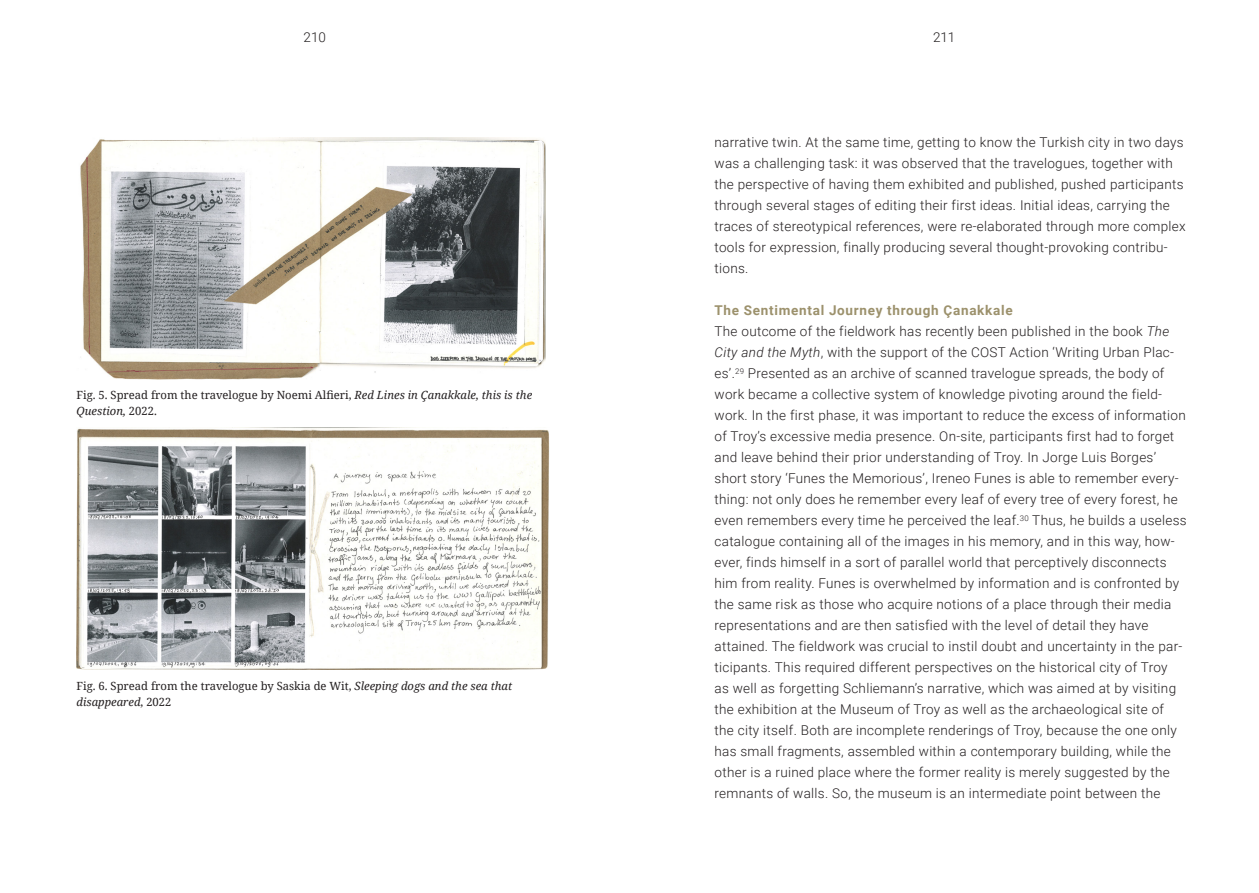
<style>
.page{position:relative;width:1259px;height:893px;background:#fff}
.page>*{position:absolute;margin:0;border:0;box-sizing:border-box;transform-origin:0 0}
.broodtekst-Roboto-light_A5{font:300 13.5px/21px "Roboto";letter-spacing:.02em;color:#231f20}
.tussenkopje-Roboto-bold{font:700 13.5px "Roboto";letter-spacing:.05em;color:#9c916c}
.bijschrift-_Noto_Serif_light_A5{font:11.25px/16.5px "Noto Serif";color:#231f20}
.s1{font-style:italic}
</style>
<div class="page">
<img style="left:80px;top:137px;width:465px;height:242px">
<img style="left:77px;top:427px;width:472px;height:243px">
<p class="broodtekst-Roboto-light_A5" style="left:303px;top:26px;width:24px">210</p>
<p class="broodtekst-Roboto-light_A5" style="left:933px;top:26px;width:24px">211</p>
<p class="bijschrift-_Noto_Serif_light_A5" style="left:77px;top:386px;width:457px">Fig. 5. Spread from the travelogue by Noemi Alfieri, <span class="s1">Red Lines in Çanakkale, this is the<br>Question,</span> 2022.</p>
<p class="bijschrift-_Noto_Serif_light_A5" style="left:77px;top:677px;width:437px">Fig. 6. Spread from the travelogue by Saskia de Wit, <span class="s1">Sleeping dogs and the sea that disappeared</span>, 2022</p>
<p class="broodtekst-Roboto-light_A5" style="left:714px;top:131px;width:473px">narrative twin. At the same time, getting to know the Turkish city in two days was a challenging task: it was observed that the travelogues, together with the perspective of having them exhibited and published, pushed participants through several stages of editing their first ideas. Initial ideas, carrying the traces of stereotypical references, were re-elaborated through more complex tools for expression, finally producing several thought-provoking contribu&shy;tions.</p>
<p class="tussenkopje-Roboto-bold" style="left:714px;top:301px;width:300px">The Sentimental Journey through Çanakkale</p>
<p class="broodtekst-Roboto-light_A5" style="left:714px;top:320px;width:473px">The outcome of the fieldwork has recently been published in the book <span class="s1">The City and the Myth</span>, with the support of the COST Action ‘Writing Urban Plac&shy;es’.<sup>29</sup> Presented as an archive of scanned travelogue spreads, the body of work became a collective system of knowledge pivoting around the field&shy;work. In the first phase, it was important to reduce the excess of information of Troy’s excessive media presence. On-site, participants first had to forget and leave behind their prior understanding of Troy. In Jorge Luis Borges’ short story ‘Funes the Memorious’, Ireneo Funes is able to remember every&shy;thing: not only does he remember every leaf of every tree of every forest, he even remembers every time he perceived the leaf.<sup>30</sup> Thus, he builds a useless catalogue containing all of the images in his memory, and in this way, how&shy;ever, finds himself in a sort of parallel world that perceptively disconnects him from reality. Funes is overwhelmed by information and is confronted by the same risk as those who acquire notions of a place through their media representations and are then satisfied with the level of detail they have attained. The fieldwork was crucial to instil doubt and uncertainty in the par&shy;ticipants. This required different perspectives on the historical city of Troy<br>as well as forgetting Schliemann’s narrative, which was aimed at by visiting the exhibition at the Museum of Troy as well as the archaeological site of the city itself. Both are incomplete renderings of Troy, because the one only has small fragments, assembled within a contemporary building, while the other is a ruined place where the former reality is merely suggested by the remnants of walls. So, the museum is an intermediate point between the</p>
</div>
